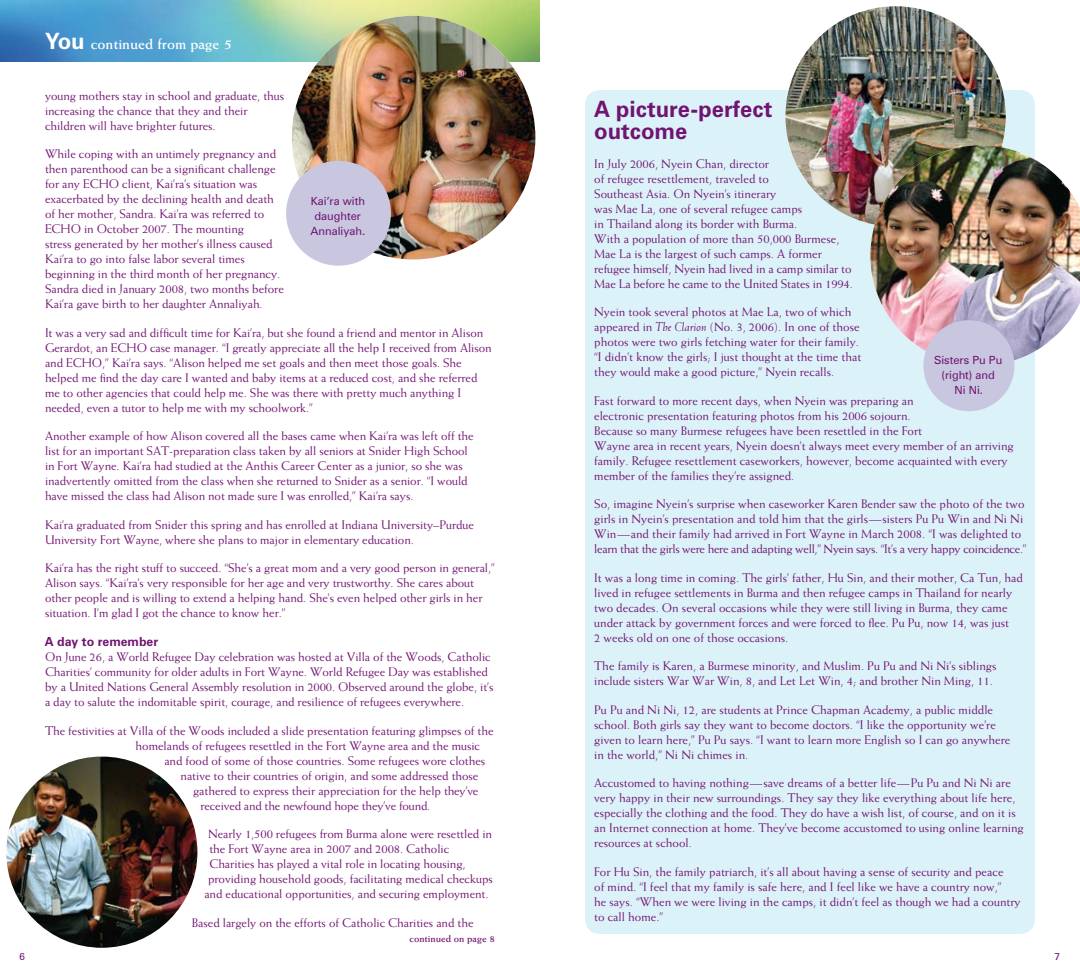
<style>
.page{position:relative;width:1080px;height:979px;background:#fff}
.page>*{position:absolute;margin:0;border:0;box-sizing:border-box;transform-origin:0 0}
.t1{font:700 22.5px/22.5px "Zurich BT";color:#711471}
.t2{font:700 15px "Weiss";color:#fff}
.t3{font:12.5px/15px "Weiss";letter-spacing:-.005em;color:#711471}
.t4{font:700 12.5px "Zurich BT";color:#711471}
.t5{font:11.25px/15px "Zurich BT";color:#711471;text-align:center}
.t6{font:700 10px "Weiss";color:#711471}
.t7{font:10px "Zurich BT";color:#711471}
.s1{font-family:"Zurich BT";font-size:22.5px}
.s2{font-style:italic}
</style>
<div class="page">
<img style="left:0;top:0;width:540px;height:62px">
<div style="left:585px;top:90px;width:450px;height:844px;background:#dcf2f9;border-radius:15px"></div>
<img style="left:785px;top:6px;width:221px;height:221px;border-radius:110px">
<img style="left:292px;top:16px;width:243px;height:243px;border-radius:122px">
<img style="left:870px;top:145px;width:210px;height:221px">
<img style="left:6px;top:756px;width:191px;height:192px;border-radius:96px">
<div style="left:286px;top:161px;width:105px;height:105px;background:#c8c7df;border-radius:50%"></div>
<div style="left:923px;top:320px;width:91px;height:91px;background:#c8c7df;border-radius:50%"></div>
<p class="t2" style="left:45px;top:35px;width:189px"><span class="s1">You</span> continued from page 5</p>
<p class="t3" style="left:45px;top:88px;width:241px">young mothers stay in school and graduate, thus increasing the chance that they and their children will have brighter futures.</p>
<p class="t3" style="left:45px;top:146px;width:240px">While coping with an untimely pregnancy and then parenthood can be a significant challenge for any ECHO client, Kai’ra’s situation was exacerbated by the declining health and death of her mother, Sandra. Kai’ra was referred to ECHO in October 2007. The mounting<br>stress generated by her mother’s illness caused Kai’ra to go into false labor several times beginning in the third month of her pregnancy.<br>Sandra died in January 2008, two months before Kai’ra gave birth to her daughter Annaliyah.</p>
<p class="t3" style="left:45px;top:325px;width:448px">It was a very sad and difficult time for Kai’ra, but she found a friend and mentor in Alison Gerardot, an ECHO case manager. “I greatly appreciate all the help I received from Alison and ECHO,” Kai’ra says. “Alison helped me set goals and then meet those goals. She helped me find the day care I wanted and baby items at a reduced cost, and she referred me to other agencies that could help me. She was there with pretty much anything I needed, even a tutor to help me with my schoolwork.”</p>
<p class="t3" style="left:45px;top:428px;width:430px">Another example of how Alison covered all the bases came when Kai’ra was left off the list for an important SAT-preparation class taken by all seniors at Snider High School in Fort Wayne. Kai’ra had studied at the Anthis Career Center as a junior, so she was inadvertently omitted from the class when she returned to Snider as a senior. “I would have missed the class had Alison not made sure I was enrolled,” Kai’ra says.</p>
<p class="t3" style="left:45px;top:517px;width:431px">Kai’ra graduated from Snider this spring and has enrolled at Indiana University–Purdue<br>University Fort Wayne, where she plans to major in elementary education.</p>
<p class="t3" style="left:45px;top:560px;width:451px">Kai’ra has the right stuff to succeed. “She’s a great mom and a very good person in general,” Alison says. “Kai’ra’s very responsible for her age and very trustworthy. She cares about other people and is willing to extend a helping hand. She’s even helped other girls in her situation. I’m glad I got the chance to know her.”</p>
<p class="t4" style="left:45px;top:634px;width:115px">A day to remember</p>
<p class="t3" style="left:45px;top:649px;width:450px">On June 26, a World Refugee Day celebration was hosted at Villa of the Woods, Catholic Charities’ community for older adults in Fort Wayne. World Refugee Day was established by a United Nations General Assembly resolution in 2000. Observed around the globe, it’s a day to salute the indomitable spirit, courage, and resilience of refugees everywhere.</p>
<p class="t3" style="left:136px;top:722px;width:360px;text-indent:-91px">The festivities at Villa of the Woods included a slide presentation featuring glimpses of the homelands of refugees resettled in the Fort Wayne area and the music</p>
<p class="t3" style="left:164px;top:752px;width:323px">and food of some of those countries. Some refugees wore clothes</p>
<p class="t3" style="left:181px;top:767px;width:299px">native to their countries of origin, and some addressed those</p>
<p class="t3" style="left:193px;top:782px;width:287px">gathered to express their appreciation for the help they’ve</p>
<p class="t3" style="left:201px;top:797px;width:231px">received and the newfound hope they’ve found.</p>
<p class="t3" style="left:208px;top:826px;width:285px">Nearly 1,500 refugees from Burma alone were resettled in</p>
<p class="t3" style="left:209px;top:841px;width:241px">the Fort Wayne area in 2007 and 2008. Catholic</p>
<p class="t3" style="left:209px;top:856px;width:258px">Charities has played a vital role in locating housing,</p>
<p class="t3" style="left:208px;top:871px;width:286px">providing household goods, facilitating medical checkups</p>
<p class="t3" style="left:204px;top:886px;width:286px">and educational opportunities, and securing employment.</p>
<p class="t3" style="left:192px;top:914px;width:283px">Based largely on the efforts of Catholic Charities and the</p>
<p class="t5" style="left:310px;top:193px;width:56px">Kai’ra with daughter<br>Annaliyah.</p>
<p class="t6" style="left:410px;top:932px;width:87px">continued on page 8</p>
<h1 class="t1" style="left:594px;top:97px;width:180px">A picture-perfect outcome</h1>
<p class="t3" style="left:594px;top:156px;width:260px">In July 2006, Nyein Chan, director<br>of refugee resettlement, traveled to<br>Southeast Asia. On Nyein’s itinerary<br>was Mae La, one of several refugee camps<br>in Thailand along its border with Burma.<br>With a population of more than 50,000 Burmese, Mae La is the largest of such camps. A former refugee himself, Nyein had lived in a camp similar to Mae La before he came to the United States in 1994.</p>
<p class="t3" style="left:594px;top:304px;width:269px">Nyein took several photos at Mae La, two of which appeared in <span class="s2">The Clarion</span> (No. 3, 2006). In one of those photos were two girls fetching water for their family. “I didn’t know the girls; I just thought at the time that they would make a good picture,” Nyein recalls.</p>
<p class="t3" style="left:594px;top:393px;width:421px">Fast forward to more recent days, when Nyein was preparing an<br>electronic presentation featuring photos from his 2006 sojourn.<br>Because so many Burmese refugees have been resettled in the Fort<br>Wayne area in recent years, Nyein doesn’t always meet every member of an arriving family. Refugee resettlement caseworkers, however, become acquainted with every member of the families they’re assigned.</p>
<p class="t3" style="left:594px;top:496px;width:434px">So, imagine Nyein’s surprise when caseworker Karen Bender saw the photo of the two girls in Nyein’s presentation and told him that the girls—sisters Pu Pu Win and Ni Ni Win—and their family had arrived in Fort Wayne in March 2008. “I was delighted to learn that the girls were here and adapting well,” Nyein says. “It’s a very happy coincidence.”</p>
<p class="t3" style="left:594px;top:570px;width:430px">It was a long time in coming. The girls’ father, Hu Sin, and their mother, Ca Tun, had lived in refugee settlements in Burma and then refugee camps in Thailand for nearly two decades. On several occasions while they were still living in Burma, they came under attack by government forces and were forced to flee. Pu Pu, now 14, was just<br>2 weeks old on one of those occasions.</p>
<p class="t3" style="left:594px;top:658px;width:404px">The family is Karen, a Burmese minority, and Muslim. Pu Pu and Ni Ni’s siblings include sisters War War Win, 8, and Let Let Win, 4; and brother Nin Ming, 11.</p>
<p class="t3" style="left:594px;top:702px;width:418px">Pu Pu and Ni Ni, 12, are students at Prince Chapman Academy, a public middle school. Both girls say they want to become doctors. “I like the opportunity we’re given to learn here,” Pu Pu says. “I want to learn more English so I can go anywhere in the world,” Ni Ni chimes in.</p>
<p class="t3" style="left:594px;top:775px;width:431px">Accustomed to having nothing—save dreams of a better life—Pu Pu and Ni Ni are very happy in their new surroundings. They say they like everything about life here, especially the clothing and the food. They do have a wish list, of course, and on it is an Internet connection at home. They’ve become accustomed to using online learning resources at school.</p>
<p class="t3" style="left:594px;top:864px;width:428px">For Hu Sin, the family patriarch, it’s all about having a sense of security and peace<br>of mind. “I feel that my family is safe here, and I feel like we have a country now,”<br>he says. “When we were living in the camps, it didn’t feel as though we had a country to call home.”</p>
<p class="t5" style="left:934px;top:353px;width:70px">Sisters Pu Pu (right) and<br>Ni Ni.</p>
<p class="t7" style="left:19px;top:950px;width:7px">6</p>
<p class="t7" style="left:1054px;top:950px;width:7px">7</p>
</div>
